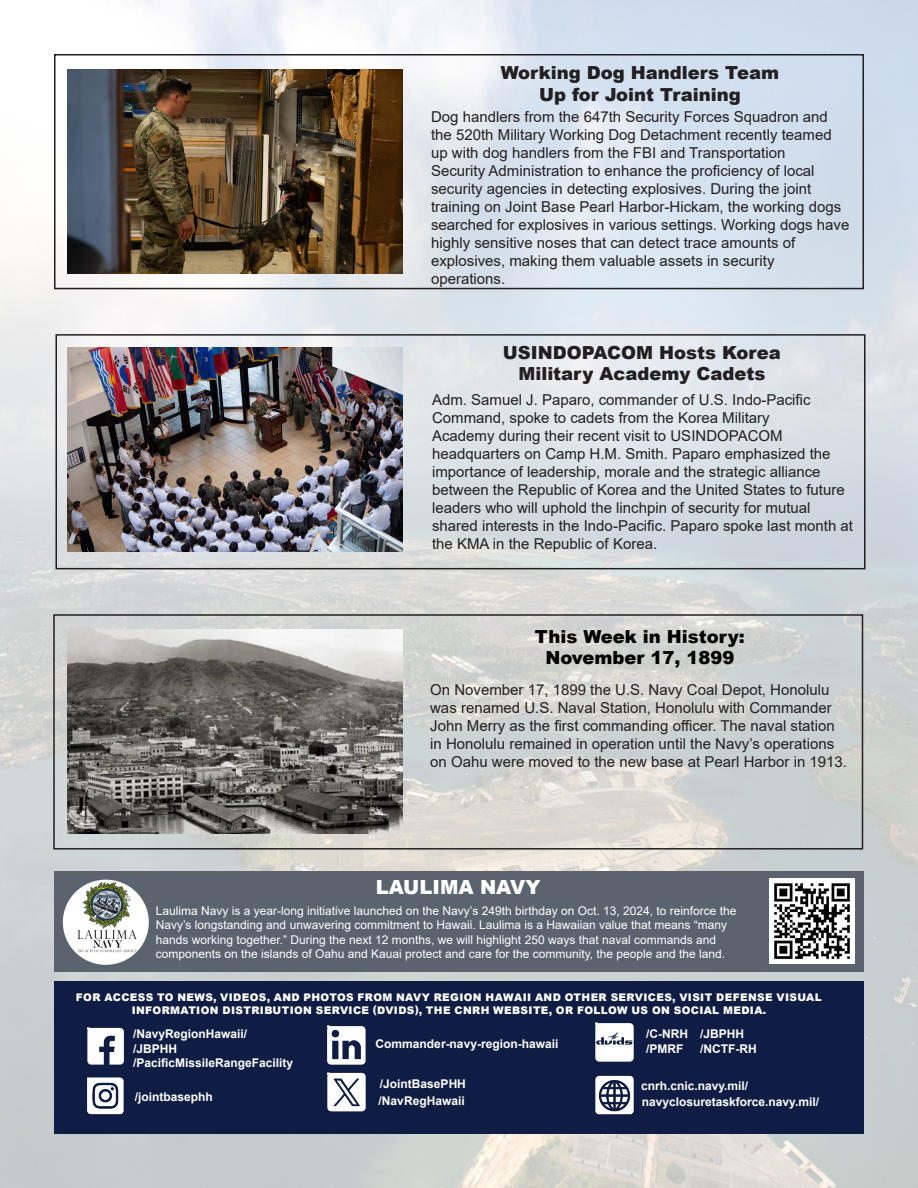
<style>
.page{position:relative;width:918px;height:1188px;background:#fff}
.page>*{position:absolute;margin:0;border:0;box-sizing:border-box;transform-origin:0 0}
.t1{font:900 19.5px "Arial";color:#fff}
.t2{font:900 18px "Arial";color:#231f20}
.t3{font:900 18px "Arial";color:#040503}
.t4{font:15px/18px "Arial";color:#231f20}
.t5{font:12px/14.4px "Arial";color:#fff}
.t6{font:700 12px "Arial";color:#fff}
.t7{font:900 10.5px "Arial";letter-spacing:.035em;color:#fff}
</style>
<div class="page">
<img style="left:0;top:0;width:918px;height:1188px">
<div style="left:54px;top:981px;width:810px;height:153px;background:#0f1c43"></div>
<img style="left:87px;top:1027px;width:37px;height:38px">
<img style="left:87px;top:1077px;width:37px;height:38px">
<img style="left:327px;top:1025px;width:39px;height:40px">
<img style="left:327px;top:1072px;width:39px;height:40px">
<img style="left:595px;top:1075px;width:39px;height:39px">
<img style="left:595px;top:1022px;width:39px;height:40px">
<div style="left:53px;top:614px;width:810px;height:236px;border:2px solid #231f20"></div>
<img style="left:68px;top:630px;width:334px;height:204px">
<div style="left:54px;top:871px;width:810px;height:101px;background:#5b636f"></div>
<div style="left:63px;top:880px;width:86px;height:85px;background:#fff;border-radius:50%"></div>
<img style="left:69px;top:880px;width:76px;height:74px">
<img style="left:770px;top:879px;width:84px;height:84px">
<div style="left:56px;top:334px;width:810px;height:235px;border:2px solid #231f20"></div>
<img style="left:68px;top:347px;width:334px;height:204px">
<div style="left:54px;top:54px;width:810px;height:235px;border:2px solid #231f20"></div>
<img style="left:68px;top:70px;width:334px;height:204px">
<p class="t2" style="left:501px;top:60px;width:280px">Working Dog Handlers Team</p>
<p class="t2" style="left:539px;top:82px;width:203px">Up for Joint Training</p>
<p class="t4" style="left:431px;top:108px;width:402px">Dog handlers from the 647th Security Forces Squadron and the 520th Military Working Dog Detachment recently teamed up with dog handlers from the FBI and Transportation</p>
<p class="t4" style="left:431px;top:162px;width:420px">Security Administration to enhance the proficiency of local security agencies in detecting explosives. During the joint training on Joint Base Pearl Harbor-Hickam, the working dogs searched for explosives in various settings. Working dogs have highly sensitive noses that can detect trace amounts of</p>
<p class="t4" style="left:431px;top:252px;width:345px">explosives, making them valuable assets in security</p>
<p class="t4" style="left:431px;top:270px;width:76px">operations.</p>
<p class="t2" style="left:503px;top:339px;width:279px">USINDOPACOM Hosts Korea</p>
<p class="t2" style="left:518px;top:361px;width:249px">Military Academy Cadets</p>
<p class="t4" style="left:432px;top:391px;width:380px">Adm. Samuel J. Paparo, commander of U.S. Indo-Pacific</p>
<p class="t4" style="left:432px;top:409px;width:339px">Command, spoke to cadets from the Korea Military</p>
<p class="t4" style="left:432px;top:427px;width:352px">Academy during their recent visit to USINDOPACOM</p>
<p class="t4" style="left:432px;top:445px;width:423px">headquarters on Camp H.M. Smith. Paparo emphasized the importance of leadership, morale and the strategic alliance between the Republic of Korea and the United States to future leaders who will uphold the linchpin of security for mutual shared interests in the Indo-Pacific. Paparo spoke last month at the KMA in the Republic of Korea.</p>
<p class="t3" style="left:535px;top:623px;width:212px">This Week in History:</p>
<p class="t3" style="left:545px;top:645px;width:190px">November 17, 1899</p>
<p class="t4" style="left:430px;top:681px;width:418px">On November 17, 1899 the U.S. Navy Coal Depot, Honolulu was renamed U.S. Naval Station, Honolulu with Commander John Merry as the first commanding officer. The naval station in Honolulu remained in operation until the Navy’s operations on Oahu were moved to the new base at Pearl Harbor in 1913.</p>
<p class="t1" style="left:376px;top:872px;width:166px">LAULIMA NAVY</p>
<p class="t5" style="left:156px;top:903px;width:582px">Laulima Navy is a year-long initiative launched on the Navy’s 249th birthday on Oct. 13, 2024, to reinforce the</p>
<p class="t5" style="left:156px;top:918px;width:573px">Navy’s longstanding and unwavering commitment to Hawaii. Laulima is a Hawaiian value that means “many hands working together.” During the next 12 months, we will highlight 250 ways that naval commands and</p>
<p class="t5" style="left:156px;top:946px;width:571px">components on the islands of Oahu and Kauai protect and care for the community, the people and the land.</p>
<p class="t7" style="left:76px;top:990px;width:747px">FOR ACCESS TO NEWS, VIDEOS, AND PHOTOS FROM NAVY REGION HAWAII AND OTHER SERVICES, VISIT DEFENSE VISUAL</p>
<p class="t7" style="left:132px;top:1002px;width:636px">INFORMATION DISTRIBUTION SERVICE (DVIDS), THE CNRH WEBSITE, OR FOLLOW US ON SOCIAL MEDIA.</p>
<p class="t6" style="left:133px;top:1026px;width:116px">/NavyRegionHawaii/</p>
<p class="t6" style="left:133px;top:1040px;width:46px">/JBPHH</p>
<p class="t6" style="left:133px;top:1054px;width:162px">/PacificMissileRangeFacility</p>
<p class="t6" style="left:135px;top:1088px;width:80px">/jointbasephh</p>
<p class="t6" style="left:646px;top:1026px;width:100px">/C-NRH /JBPHH</p>
<p class="t6" style="left:646px;top:1040px;width:39px">/PMRF</p>
<p class="t6" style="left:700px;top:1040px;width:58px">/NCTF-RH</p>
<p class="t6" style="left:376px;top:1036px;width:184px">Commander-navy-region-hawaii</p>
<p class="t6" style="left:380px;top:1075px;width:88px">/JointBasePHH</p>
<p class="t6" style="left:641px;top:1077px;width:109px">cnrh.cnic.navy.mil/</p>
<p class="t6" style="left:379px;top:1092px;width:88px">/NavRegHawaii</p>
<p class="t6" style="left:642px;top:1093px;width:179px">navyclosuretaskforce.navy.mil/</p>
</div>
